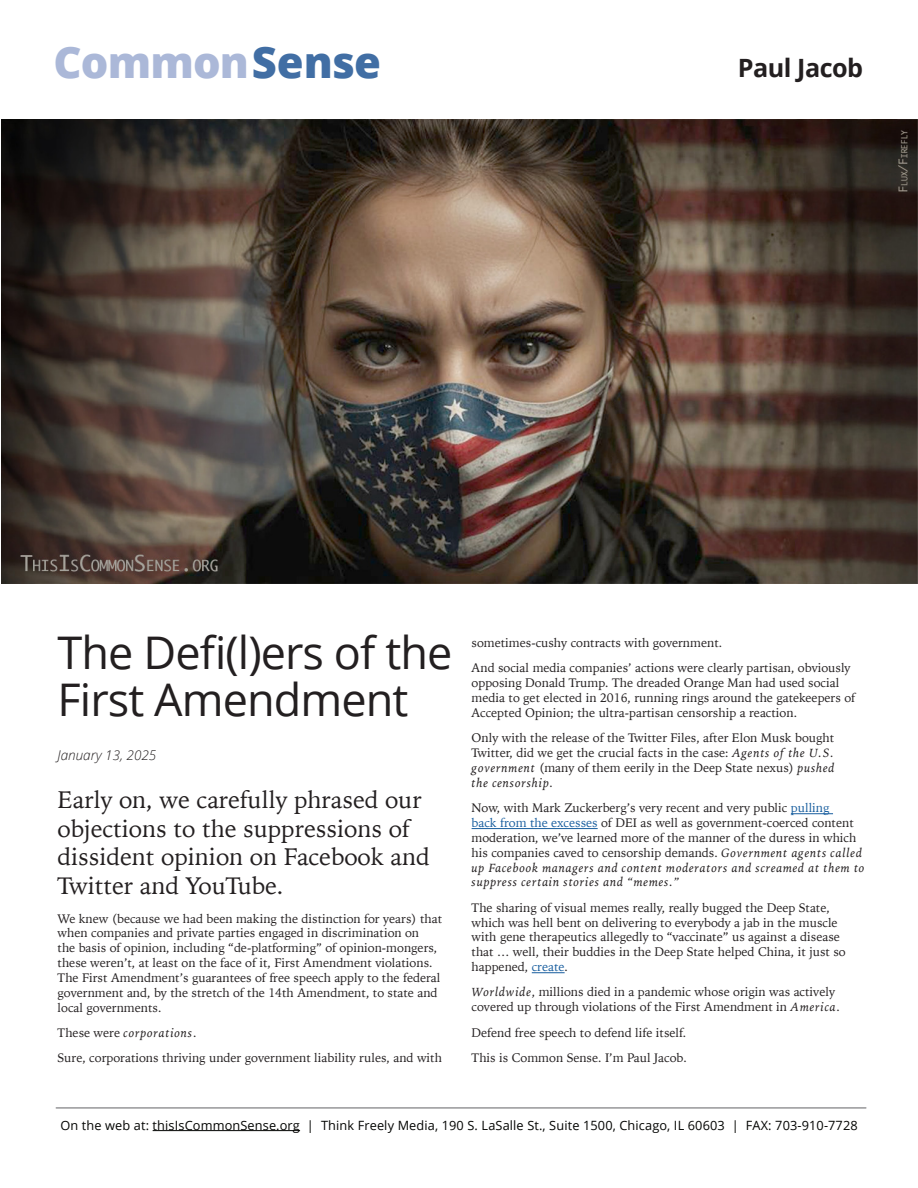
<style>
.page{position:relative;width:918px;height:1188px;background:#fff}
.page>*{position:absolute;margin:0;border:0;box-sizing:border-box;transform-origin:0 0}
.t1{font:45px/47.4px "Open Sans";letter-spacing:-.02em;color:#231f20}
.t2{font:800 43.5px "Open Sans";letter-spacing:-.02em;color:#abb8d8}
.t3{font:700 25.2px "Open Sans";letter-spacing:-.02em;color:#231f20}
.t4{font:24px/28.8px "Iowan Old Style";color:#231f20}
.t5{font:italic 300 13.5px "Open Sans";color:#231f20}
.t6{font:12.75px "Open Sans";letter-spacing:.01em;color:#040503}
.t7{font:12.3px/14.9px "Iowan Old Style";color:#231f20}
.s1{color:#416ea4}
.s2{font-style:italic}
.s3{color:#175d9e}
</style>
<div class="page">
<hr style="left:153px;top:1130px;width:147px;height:1px;background:#040503">
<hr style="left:56px;top:1108px;width:810px;height:1px;background:#636366">
<img style="left:2px;top:119px;width:916px;height:464px">
<hr style="left:791px;top:813px;width:42px;height:1px;background:#175d9e">
<hr style="left:472px;top:828px;width:126px;height:1px;background:#175d9e">
<hr style="left:532px;top:972px;width:33px;height:1px;background:#175d9e">
<h2 class="t2" style="left:54px;top:29px;width:329px">Common<span class="s1">Sense</span></h2>
<h3 class="t3" style="left:738px;top:51px;width:127px">Paul Jacob</h3>
<h1 class="t1" style="left:58px;top:627px;width:396px">The Defi(l)ers of the<br>First Amendment</h1>
<p class="t5" style="left:58px;top:745px;width:100px">January 13, 2025</p>
<h3 class="t4" style="left:58px;top:784px;width:374px">Early on, we carefully phrased our objections to the suppressions of dissident opinion on Facebook and<br>Twitter and YouTube.</h3>
<p class="t7" style="left:58px;top:910px;width:386px">We knew (because we had been making the distinction for years) that when companies and private parties engaged in discrimination on<br>the basis of opinion, including “de-platforming” of opinion-mongers, these weren’t, at least on the face of it, First Amendment violations.<br>The First Amendment’s guarantees of free speech apply to the federal government and, by the stretch of the 14th Amendment, to state and local governments.</p>
<p class="t7" style="left:58px;top:1020px;width:386px;line-height:25.3px">These were <span class="s2">corporations</span>.<br>Sure, corporations thriving under government liability rules, and with</p>
<p class="t7" style="left:472px;top:630px;width:381px;line-height:25.3px">sometimes-cushy contracts with government.<br>And social media companies’ actions were clearly partisan, obviously</p>
<p class="t7" style="left:472px;top:675px;width:385px">opposing Donald Trump. The dreaded Orange Man had used social media to get elected in 2016, running rings around the gatekeepers of<br>Accepted Opinion; the ultra-partisan censorship a reaction.</p>
<p class="t7" style="left:472px;top:730px;width:365px;text-align:justify">Only with the release of the Twitter Files, after Elon Musk bought Twitter, did we get the crucial facts in the case: <span class="s2">Agents of the U.S. government</span> (many of them eerily in the Deep State nexus) <span class="s2">pushed the censorship.</span></p>
<p class="t7" style="left:472px;top:800px;width:394px">Now, with Mark Zuckerberg’s very recent and very public <span class="s3">pulling<br>back from the excesses</span> of DEI as well as government-coerced content moderation, we’ve learned more of the manner of the duress in which his companies caved to censorship demands. <span class="s2">Government agents called up Facebook managers and content moderators and screamed at them to suppress certain stories and “memes.”</span></p>
<p class="t7" style="left:472px;top:899px;width:376px">The sharing of visual memes really, really bugged the Deep State, which was hell bent on delivering to everybody a jab in the muscle with gene therapeutics allegedly to “vaccinate” us against a disease that … well, their buddies in the Deep State helped China, it just so happened, <span class="s3">create</span>.</p>
<p class="t7" style="left:472px;top:984px;width:370px"><span class="s2">Worldwide</span>, millions died in a pandemic whose origin was actively covered up through violations of the First Amendment in <span class="s2">America</span>.</p>
<p class="t7" style="left:472px;top:1019px;width:217px;line-height:25.3px">Defend free speech to defend life itself.<br>This is Common Sense. I’m Paul Jacob.</p>
<p class="t6" style="left:60px;top:1116px;width:799px">On the web at: thisIsCommonSense.org | Think Freely Media, 190 S. LaSalle St., Suite 1500, Chicago, IL 60603 | FAX: 703-910-7728</p>
</div>
